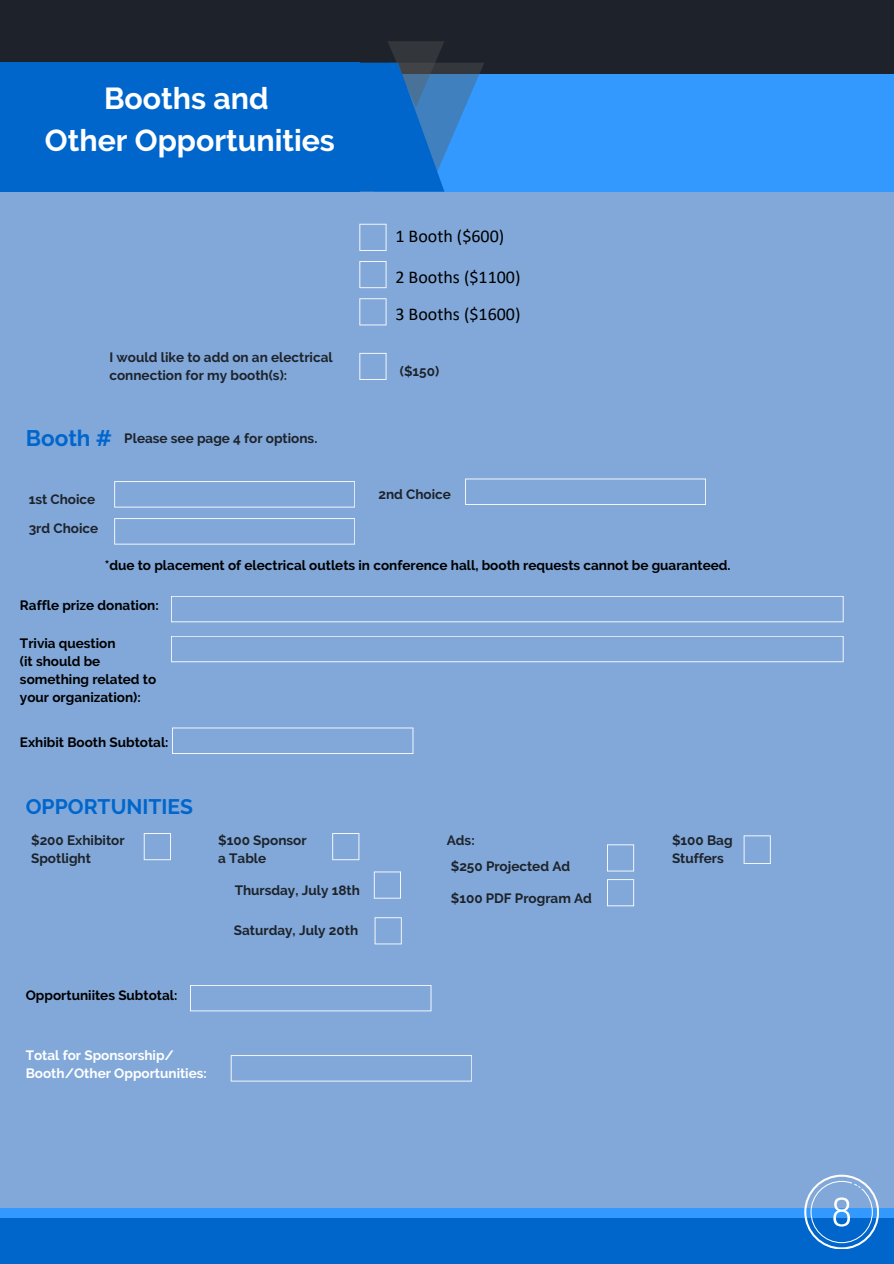
<style>
.page{position:relative;width:894px;height:1264px;background:#fff}
.page>*{position:absolute;margin:0;border:0;box-sizing:border-box;transform-origin:0 0}
.t1{font:700 30.3px/41.7px "Raleway";color:#fff;text-align:center}
.t2{font:700 22.5px "Raleway";color:#06c}
.t3{font:700 21px "Raleway";color:#06c}
.t4{font:18px "Calibri";color:#000}
.t5{font:700 13.5px/18px "Raleway";color:#1e232b}
.t6{font:700 13.5px/18px "Raleway";color:#000}
.t7{font:700 13.5px "Raleway";color:#fff}
</style>
<div class="page">
<div style="left:0;top:0;width:893px;height:1263px;background:#81a8d9"></div>
<div style="left:0;top:1208px;width:893px;height:25px;background:#39f"></div>
<div style="left:0;top:1218px;width:893px;height:45px;background:#06c"></div>
<div style="left:0;top:0;width:893px;height:175px;background:#1e232b"></div>
<div style="left:374px;top:74px;width:519px;height:118px;background:#39f"></div>
<div style="left:0;top:63px;width:359px;height:129px;background:#06c"></div>
<svg style="left:355px;top:41px;width:129px;height:151px"></svg>
<svg style="left:114px;top:481px;width:241px;height:26px"></svg>
<svg style="left:465px;top:478px;width:240px;height:27px"></svg>
<svg style="left:359px;top:353px;width:27px;height:27px"></svg>
<svg style="left:144px;top:833px;width:27px;height:27px"></svg>
<svg style="left:114px;top:518px;width:241px;height:26px"></svg>
<svg style="left:171px;top:596px;width:672px;height:26px"></svg>
<svg style="left:359px;top:224px;width:27px;height:27px"></svg>
<svg style="left:359px;top:261px;width:27px;height:27px"></svg>
<svg style="left:359px;top:298px;width:27px;height:27px"></svg>
<svg style="left:171px;top:636px;width:672px;height:26px"></svg>
<svg style="left:172px;top:727px;width:241px;height:27px"></svg>
<svg style="left:332px;top:833px;width:27px;height:27px"></svg>
<svg style="left:374px;top:871px;width:27px;height:27px"></svg>
<svg style="left:374px;top:917px;width:27px;height:27px"></svg>
<svg style="left:190px;top:985px;width:241px;height:26px"></svg>
<svg style="left:231px;top:1055px;width:241px;height:26px"></svg>
<svg style="left:804px;top:1174px;width:74px;height:74px"></svg>
<svg style="left:607px;top:844px;width:27px;height:27px"></svg>
<svg style="left:607px;top:879px;width:27px;height:27px"></svg>
<svg style="left:743px;top:835px;width:27px;height:29px"></svg>
<p class="t1" style="left:45px;top:77px;width:291px">Booths and<br>Other Opportunities</p>
<p class="t5" style="left:109px;top:348px;width:225px">I would like to add on an electrical connection for my booth(s):</p>
<p class="t2" style="left:26px;top:425px;width:88px">Booth #</p>
<p class="t5" style="left:124px;top:429px;width:194px">Please see page 4 for options.</p>
<p class="t5" style="left:29px;top:490px;width:68px">1st Choice</p>
<h3 class="t5" style="left:29px;top:519px;width:71px">3rd Choice</h3>
<p class="t4" style="left:395px;top:228px;width:110px">1 Booth ($600)</p>
<p class="t4" style="left:395px;top:269px;width:126px">2 Booths ($1100)</p>
<h4 class="t4" style="left:395px;top:306px;width:126px">3 Booths ($1600)</h4>
<p class="t5" style="left:399px;top:362px;width:41px">($150)</p>
<p class="t5" style="left:378px;top:485px;width:74px">2nd Choice</p>
<p class="t6" style="left:105px;top:556px;width:627px">*due to placement of electrical outlets in conference hall, booth requests cannot be guaranteed.</p>
<p class="t6" style="left:20px;top:596px;width:140px">Raffle prize donation:</p>
<h2 class="t6" style="left:20px;top:634px;width:97px">Trivia question</h2>
<p class="t6" style="left:20px;top:652px;width:138px">(it should be something related to your organization):</p>
<p class="t6" style="left:20px;top:732px;width:150px">Exhibit Booth Subtotal:</p>
<p class="t3" style="left:26px;top:794px;width:169px">OPPORTUNITIES</p>
<h1 class="t5" style="left:31px;top:831px;width:95px">$200 Exhibitor<br>Spotlight</h1>
<h4 class="t5" style="left:218px;top:831px;width:90px">$100 Sponsor</h4>
<h4 class="t5" style="left:218px;top:849px;width:50px">a Table</h4>
<p class="t5" style="left:235px;top:881px;width:127px">Thursday, July 18th</p>
<p class="t5" style="left:234px;top:921px;width:126px">Saturday, July 20th</p>
<p class="t6" style="left:26px;top:986px;width:153px">Opportuniites Subtotal:</p>
<p class="t7" style="left:26px;top:1047px;width:150px">Total for Sponsorship/</p>
<p class="t7" style="left:26px;top:1065px;width:183px">Booth/Other Opportunities:</p>
<p class="t5" style="left:446px;top:831px;width:29px">Ads:</p>
<p class="t5" style="left:450px;top:857px;width:121px">$250 Projected Ad</p>
<p class="t5" style="left:450px;top:889px;width:143px">$100 PDF Program Ad</p>
<p class="t5" style="left:671px;top:831px;width:62px">$100 Bag<br>Stuffers</p>
</div>
